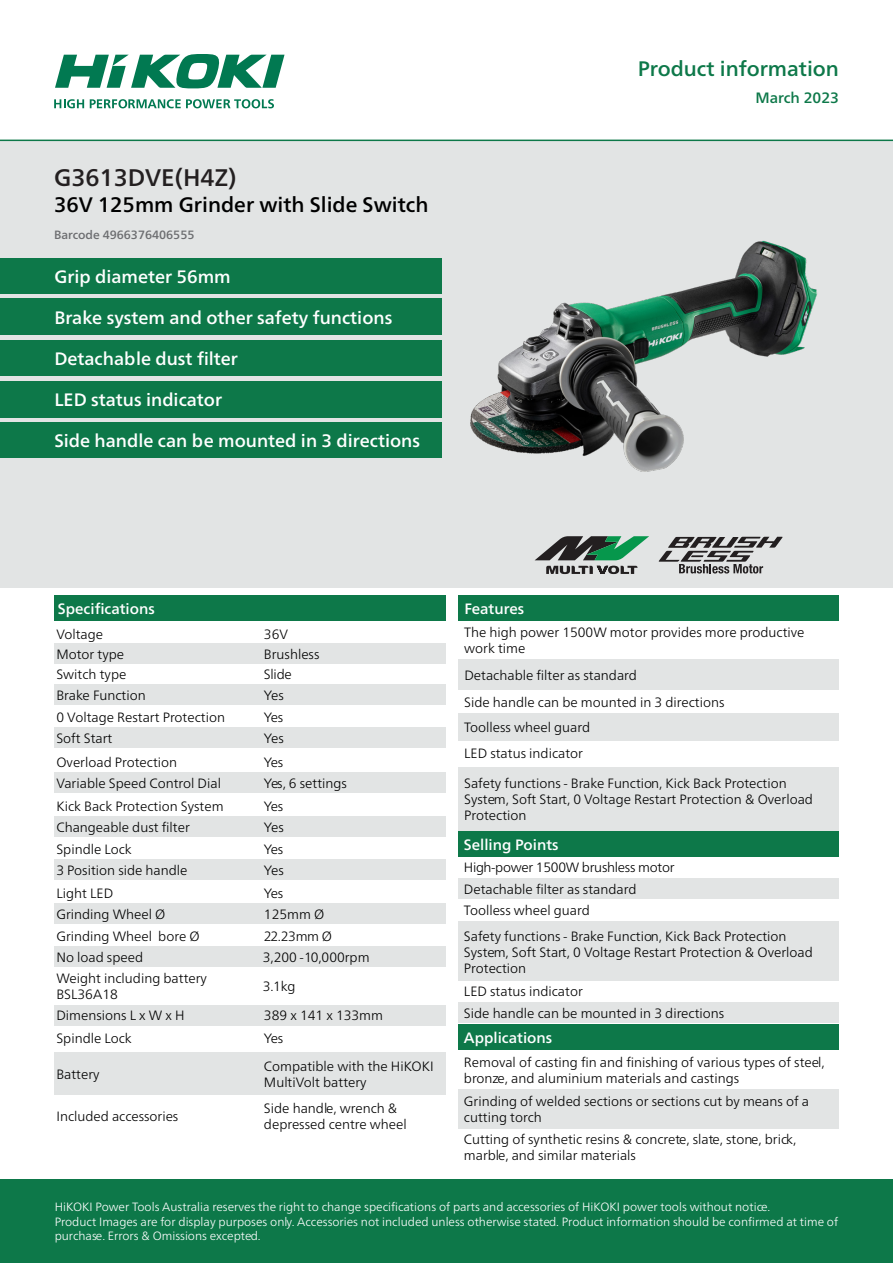
<style>
.page{position:relative;width:893px;height:1263px;background:#fff}
.page>*{position:absolute;margin:0;border:0;box-sizing:border-box;transform-origin:0 0}
.t1{font:500 24px "Neue Frutiger World";color:#231f20}
.t2{font:500 21px "Neue Frutiger World";color:#000}
.t3{font:500 21px "Neue Frutiger World";color:#0d7849}
.t4{font:500 18px "Neue Frutiger World";color:#fff}
.t5{font:500 15px "Neue Frutiger World";color:#fff}
.t6{font:500 15px "Neue Frutiger World";color:#0d7849}
.t7{font:300 13.5px/16.2px "Neue Frutiger World";color:#000}
.t8{font:300 13.5px "Neue Frutiger World";letter-spacing:-.02em;color:#000}
.t9{font:300 12px/14.4px "Neue Frutiger World";color:#fff}
.t10{font:500 12px "Neue Frutiger World";color:#6c6d70}
</style>
<div class="page">
<div style="left:0;top:140px;width:893px;height:448px;background:#e2e4e4"></div>
<div style="left:54px;top:595px;width:392px;height:26px;background:#0d7849"></div>
<div style="left:54px;top:643px;width:392px;height:21px;background:#e2e4e4"></div>
<div style="left:54px;top:685px;width:392px;height:20px;background:#e2e4e4"></div>
<div style="left:54px;top:727px;width:392px;height:21px;background:#e2e4e4"></div>
<div style="left:54px;top:772px;width:392px;height:21px;background:#e2e4e4"></div>
<div style="left:54px;top:816px;width:392px;height:21px;background:#e2e4e4"></div>
<div style="left:54px;top:859px;width:392px;height:21px;background:#e2e4e4"></div>
<div style="left:54px;top:903px;width:392px;height:21px;background:#e2e4e4"></div>
<div style="left:54px;top:946px;width:392px;height:21px;background:#e2e4e4"></div>
<div style="left:54px;top:1005px;width:392px;height:20px;background:#e2e4e4"></div>
<div style="left:54px;top:1052px;width:392px;height:43px;background:#e2e4e4"></div>
<div style="left:458px;top:659px;width:381px;height:31px;background:#e2e4e4"></div>
<div style="left:458px;top:713px;width:381px;height:28px;background:#e2e4e4"></div>
<div style="left:458px;top:767px;width:381px;height:64px;background:#e2e4e4"></div>
<div style="left:458px;top:921px;width:380px;height:60px;background:#e2e4e4"></div>
<div style="left:458px;top:1089px;width:380px;height:40px;background:#e2e4e4"></div>
<div style="left:458px;top:878px;width:380px;height:21px;background:#e2e4e4"></div>
<div style="left:458px;top:1002px;width:380px;height:20px;background:#e2e4e4"></div>
<div style="left:458px;top:831px;width:380px;height:26px;background:#0d7849"></div>
<div style="left:458px;top:1024px;width:380px;height:26px;background:#0d7849"></div>
<div style="left:0;top:1179px;width:893px;height:84px;background:#0d7849"></div>
<svg style="left:54px;top:99px;width:30px;height:9px"></svg>
<svg style="left:90px;top:99px;width:184px;height:9px"></svg>
<svg style="left:55px;top:54px;width:230px;height:34px"></svg>
<div style="left:0;top:258px;width:442px;height:36px;background:#0d7849"></div>
<div style="left:0;top:341px;width:442px;height:35px;background:#0d7849"></div>
<div style="left:0;top:422px;width:442px;height:35px;background:#0d7849"></div>
<div style="left:0;top:298px;width:442px;height:37px;background:#0d7849"></div>
<div style="left:0;top:381px;width:442px;height:36px;background:#0d7849"></div>
<div style="left:458px;top:595px;width:381px;height:26px;background:#0d7849"></div>
<hr style="left:0;top:140px;width:893px;height:1px;background:#0d7849">
<img style="left:471px;top:240px;width:346px;height:231px">
<svg style="left:659px;top:537px;width:124px;height:36px"></svg>
<svg style="left:535px;top:536px;width:114px;height:24px"></svg>
<svg style="left:546px;top:566px;width:91px;height:8px"></svg>
<p class="t1" style="left:54px;top:157px;width:184px">G3613DVE(H4Z)</p>
<p class="t2" style="left:54px;top:187px;width:376px">36V 125mm Grinder with Slide Switch</p>
<p class="t10" style="left:54px;top:225px;width:142px">Barcode 4966376406555</p>
<p class="t4" style="left:54px;top:262px;width:178px">Grip diameter 56mm</p>
<p class="t4" style="left:54px;top:302px;width:339px">Brake system and other safety functions</p>
<p class="t4" style="left:54px;top:344px;width:185px">Detachable dust filter</p>
<p class="t4" style="left:54px;top:385px;width:169px">LED status indicator</p>
<p class="t4" style="left:54px;top:425px;width:367px">Side handle can be mounted in 3 directions</p>
<p class="t3" style="left:638px;top:51px;width:203px">Product information</p>
<p class="t6" style="left:755px;top:85px;width:85px">March 2023</p>
<p class="t5" style="left:58px;top:596px;width:98px">Specifications</p>
<p class="t5" style="left:464px;top:596px;width:61px">Features</p>
<p class="t7" style="left:56px;top:626px;width:48px">Voltage</p>
<p class="t7" style="left:56px;top:646px;width:69px">Motor type</p>
<p class="t7" style="left:56px;top:687px;width:91px">Brake Function</p>
<p class="t7" style="left:56px;top:730px;width:58px">Soft Start</p>
<p class="t7" style="left:56px;top:775px;width:166px">Variable Speed Control Dial</p>
<p class="t7" style="left:56px;top:819px;width:135px">Changeable dust filter</p>
<p class="t7" style="left:56px;top:862px;width:133px">3 Position side handle</p>
<p class="t7" style="left:56px;top:906px;width:110px">Grinding Wheel Ø</p>
<p class="t7" style="left:56px;top:949px;width:88px">No load speed</p>
<p class="t7" style="left:56px;top:666px;width:71px">Switch type</p>
<p class="t7" style="left:56px;top:709px;width:170px">0 Voltage Restart Protection</p>
<p class="t7" style="left:56px;top:754px;width:122px">Overload Protection</p>
<p class="t7" style="left:56px;top:798px;width:169px">Kick Back Protection System</p>
<p class="t7" style="left:56px;top:841px;width:77px">Spindle Lock</p>
<p class="t7" style="left:56px;top:885px;width:58px">Light LED</p>
<p class="t7" style="left:56px;top:928px;width:145px">Grinding Wheel bore Ø</p>
<p class="t7" style="left:56px;top:970px;width:152px">Weight including battery<br>BSL36A18</p>
<p class="t7" style="left:264px;top:626px;width:26px">36V</p>
<p class="t7" style="left:264px;top:646px;width:57px">Brushless</p>
<p class="t7" style="left:264px;top:687px;width:21px">Yes</p>
<p class="t7" style="left:264px;top:730px;width:21px">Yes</p>
<p class="t7" style="left:264px;top:775px;width:85px">Yes, 6 settings</p>
<p class="t7" style="left:264px;top:819px;width:21px">Yes</p>
<p class="t7" style="left:264px;top:862px;width:21px">Yes</p>
<p class="t7" style="left:264px;top:906px;width:62px">125mm Ø</p>
<p class="t7" style="left:263px;top:949px;width:108px">3,200 -10,000rpm</p>
<p class="t7" style="left:264px;top:666px;width:29px">Slide</p>
<p class="t7" style="left:264px;top:709px;width:21px">Yes</p>
<p class="t7" style="left:264px;top:754px;width:21px">Yes</p>
<p class="t7" style="left:264px;top:798px;width:21px">Yes</p>
<p class="t7" style="left:264px;top:841px;width:21px">Yes</p>
<p class="t7" style="left:264px;top:885px;width:21px">Yes</p>
<p class="t7" style="left:264px;top:928px;width:70px">22.23mm Ø</p>
<p class="t7" style="left:263px;top:978px;width:34px">3.1kg</p>
<p class="t7" style="left:464px;top:624px;width:342px">The high power 1500W motor provides more productive work time</p>
<p class="t7" style="left:464px;top:667px;width:174px">Detachable filter as standard</p>
<p class="t7" style="left:464px;top:694px;width:262px">Side handle can be mounted in 3 directions</p>
<p class="t7" style="left:464px;top:719px;width:127px">Toolless wheel guard</p>
<p class="t7" style="left:464px;top:745px;width:120px">LED status indicator</p>
<p class="t7" style="left:464px;top:775px;width:350px">Safety functions - Brake Function, Kick Back Protection<br>System, Soft Start, 0 Voltage Restart Protection &amp; Overload<br>Protection</p>
<p class="t5" style="left:464px;top:832px;width:96px">Selling Points</p>
<p class="t8" style="left:464px;top:857px;width:212px">High-power 1500W brushless motor</p>
<p class="t7" style="left:464px;top:902px;width:127px">Toolless wheel guard</p>
<p class="t7" style="left:464px;top:881px;width:174px">Detachable filter as standard</p>
<p class="t7" style="left:464px;top:928px;width:350px">Safety functions - Brake Function, Kick Back Protection<br>System, Soft Start, 0 Voltage Restart Protection &amp; Overload<br>Protection</p>
<p class="t7" style="left:464px;top:983px;width:120px">LED status indicator</p>
<p class="t7" style="left:56px;top:1008px;width:130px">Dimensions L x W x H</p>
<p class="t7" style="left:264px;top:1008px;width:121px">389 x 141 x 133mm</p>
<p class="t7" style="left:464px;top:1005px;width:262px">Side handle can be mounted in 3 directions</p>
<p class="t7" style="left:56px;top:1030px;width:77px">Spindle Lock</p>
<p class="t7" style="left:264px;top:1030px;width:21px">Yes</p>
<p class="t5" style="left:464px;top:1025px;width:90px">Applications</p>
<p class="t7" style="left:56px;top:1066px;width:45px">Battery</p>
<p class="t7" style="left:264px;top:1058px;width:171px">Compatible with the HiKOKI<br>MultiVolt battery</p>
<p class="t7" style="left:56px;top:1108px;width:123px">Included accessories</p>
<p class="t7" style="left:264px;top:1100px;width:144px">Side handle, wrench &amp; depressed centre wheel</p>
<p class="t7" style="left:464px;top:1054px;width:362px">Removal of casting fin and finishing of various types of steel, bronze, and aluminium materials and castings</p>
<p class="t7" style="left:464px;top:1093px;width:347px">Grinding of welded sections or sections cut by means of a cutting torch</p>
<p class="t7" style="left:464px;top:1131px;width:334px">Cutting of synthetic resins &amp; concrete, slate, stone, brick, marble, and similar materials</p>
<p class="t9" style="left:55px;top:1200px;width:785px">HiKOKI Power Tools Australia reserves the right to change specifications of parts and accessories of HiKOKI power tools without notice.<br>Product Images are for display purposes only. Accessories not included unless otherwise stated. Product information should be confirmed at time of purchase. Errors &amp; Omissions excepted.</p>
</div>
